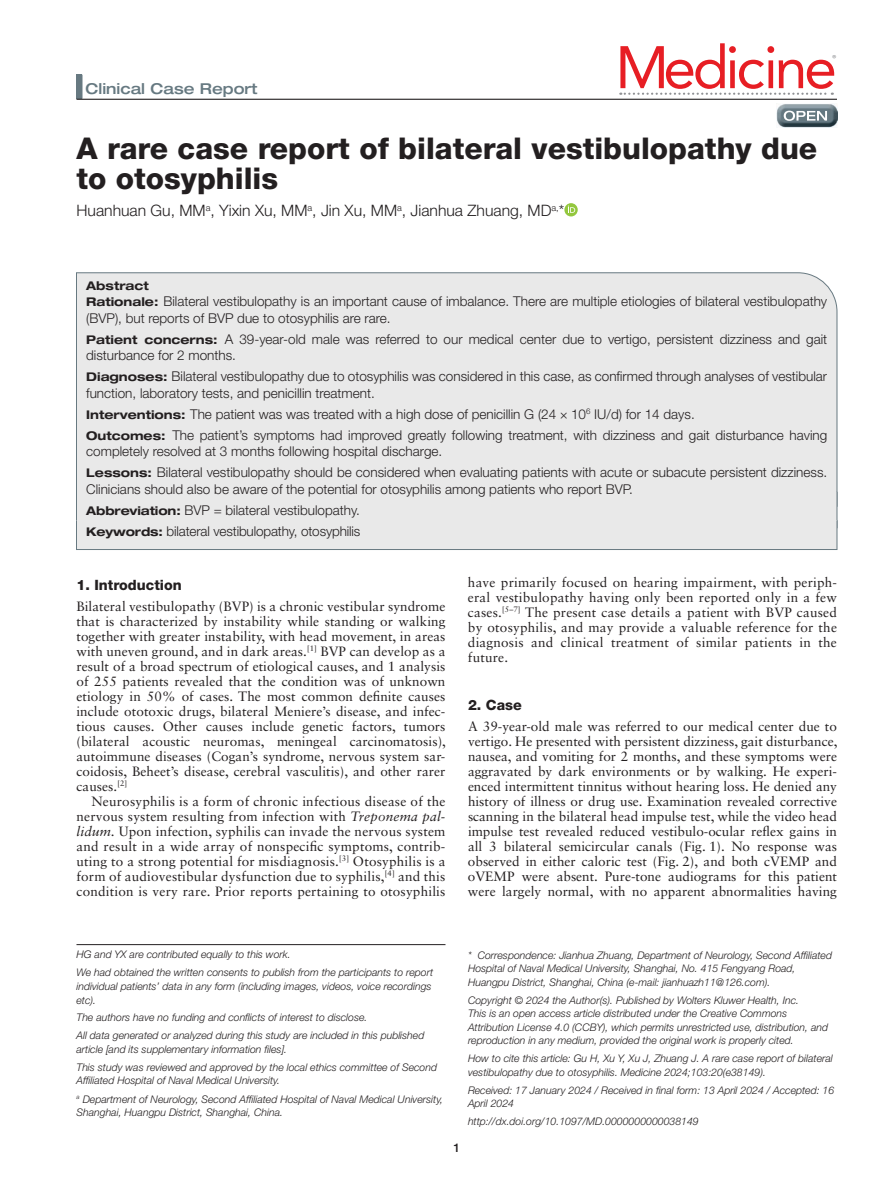
<style>
.page{position:relative;width:891px;height:1188px;background:#fff}
.page>*{position:absolute;margin:0;border:0;box-sizing:border-box;transform-origin:0 0}
.t1{font:59.4px "Avenir";letter-spacing:-.06em;color:#e71e24}
.t2{font:800 30px/30px "Helvetica Neue LT Std";color:#231f20}
.t3{font:300 15.75px "Helvetica Neue LT Std";color:#231f20}
.t4{font:500 expanded 15px "Helvetica Neue LT Std";color:#667981}
.t5{font:800 14.25px "Helvetica Neue LT Std";color:#231f20}
.t6{font:13.5px/15px "Sabon LT Std";letter-spacing:.01em;color:#231f20;text-align:justify}
.t7{font:300 13.5px/21px "Helvetica Neue LT Std";color:#231f20}
.t8{font:700 expanded 12px "Helvetica Neue LT Std";color:#231f20}
.t9{font:500 12px "Helvetica Neue LT Std";color:#231f20}
.t10{font:italic 300 10.5px/13.5px "Helvetica Neue LT Std";color:#231f20}
.t11{font:500 10.35px "Akzidenz Grotesk BE";color:#909295}
.s1{font-weight:700;font-stretch:expanded;font-size:12px}
.s2{font-style:italic}
</style>
<div class="page">
<div style="left:76px;top:74px;width:6px;height:25px;background:#677981"></div>
<hr style="left:76px;top:99px;width:761px;height:1px;background:#231f20">
<img style="left:776px;top:104px;width:61px;height:24px">
<svg style="left:784px;top:111px;width:43px;height:10px"></svg>
<svg style="left:620px;top:93px;width:213px;height:2px"></svg>
<div style="left:76px;top:272px;width:762px;height:236px;background:#e9e9e9"></div>
<div style="left:76px;top:492px;width:761px;height:37px;background:#e9e9e9"></div>
<div style="left:76px;top:520px;width:761px;height:30px;background:#e9e9e9"></div>
<div style="left:76px;top:520px;width:761px;height:30px;border:1px solid #677981"></div>
<svg style="left:564px;top:203px;width:14px;height:13px"></svg>
<svg style="left:568px;top:206px;width:7px;height:7px"></svg>
<hr style="left:76px;top:944px;width:370px;height:1px;background:#231f20">
<p class="t4" style="left:86px;top:80px;width:174px">Clinical Case Report</p>
<h1 class="t1" style="left:615px;top:33px;width:223px">Medicine</h1>
<p class="t11" style="left:832px;top:52px;width:6px">®</p>
<h2 class="t2" style="left:76px;top:134px;width:742px">A rare case report of bilateral vestibulopathy due to otosyphilis</h2>
<p class="t3" style="left:76px;top:201px;width:489px">Huanhuan Gu, MM<sup>a</sup>, Yixin Xu, MM<sup>a</sup>, Jin Xu, MM<sup>a</sup>, Jianhua Zhuang, MD<sup>a,</sup>*</p>
<p class="t8" style="left:86px;top:278px;width:64px">Abstract</p>
<p class="t7" style="left:86px;top:293px;width:742px;line-height:16.5px"><span class="s1">Rationale:</span> Bilateral vestibulopathy is an important cause of imbalance. There are multiple etiologies of bilateral vestibulopathy (BVP), but reports of BVP due to otosyphilis are rare.</p>
<p class="t7" style="left:86px;top:331px;width:743px;line-height:16.5px"><span class="s1">Patient concerns:</span> A 39-year-old male was referred to our medical center due to vertigo, persistent dizziness and gait disturbance for 2 months.</p>
<p class="t7" style="left:86px;top:368px;width:742px;line-height:16.5px"><span class="s1">Diagnoses:</span> Bilateral vestibulopathy due to otosyphilis was considered in this case, as confirmed through analyses of vestibular function, laboratory tests, and penicillin treatment.</p>
<p class="t7" style="left:86px;top:403px;width:743px"><span class="s1">Interventions:</span> The patient was was treated with a high dose of penicillin G (24 × 10<sup>6</sup> IU/d) for 14 days.<br><span class="s1">Outcomes:</span> The patient’s symptoms had improved greatly following treatment, with dizziness and gait disturbance having</p>
<p class="t7" style="left:86px;top:441px;width:743px">completely resolved at 3 months following hospital discharge.<br><span class="s1">Lessons:</span> Bilateral vestibulopathy should be considered when evaluating patients with acute or subacute persistent dizziness.</p>
<p class="t7" style="left:86px;top:478px;width:548px">Clinicians should also be aware of the potential for otosyphilis among patients who report BVP.<br><span class="s1">Abbreviation:</span> BVP = bilateral vestibulopathy.<br><span class="s1">Keywords:</span> bilateral vestibulopathy, otosyphilis</p>
<p class="t5" style="left:76px;top:576px;width:107px">1. Introduction</p>
<p class="t6" style="left:76px;top:599px;width:371px">Bilateral vestibulopathy (BVP) is a chronic vestibular syndrome that is characterized by instability while standing or walking together with greater instability, with head movement, in areas with uneven ground, and in dark areas.<sup>[1]</sup> BVP can develop as a result of a broad spectrum of etiological causes, and 1 analysis of 255 patients revealed that the condition was of unknown etiology in 50% of cases. The most common definite causes include ototoxic drugs, bilateral Meniere’s disease, and infec&shy;tious causes. Other causes include genetic factors, tumors (bilateral acoustic neuromas, meningeal carcinomatosis), autoimmune diseases (Cogan’s syndrome, nervous system sar&shy;coidosis, Beheet’s disease, cerebral vasculitis), and other rarer causes.<sup>[2]</sup></p>
<p class="t6" style="left:76px;top:794px;width:371px;text-indent:15px">Neurosyphilis is a form of chronic infectious disease of the nervous system resulting from infection with <span class="s2">Treponema pal&shy;lidum.</span> Upon infection, syphilis can invade the nervous system and result in a wide array of nonspecific symptoms, contrib&shy;uting to a strong potential for misdiagnosis.<sup>[3]</sup> Otosyphilis is a form of audiovestibular dysfunction due to syphilis,<sup>[4]</sup> and this condition is very rare. Prior reports pertaining to otosyphilis</p>
<p class="t6" style="left:468px;top:575px;width:371px">have primarily focused on hearing impairment, with periph&shy;eral vestibulopathy having only been reported only in a few cases.<sup>[5–7]</sup> The present case details a patient with BVP caused by otosyphilis, and may provide a valuable reference for the diagnosis and clinical treatment of similar patients in the future.</p>
<p class="t5" style="left:468px;top:696px;width:55px">2. Case</p>
<p class="t6" style="left:468px;top:719px;width:371px">A 39-year-old male was referred to our medical center due to vertigo. He presented with persistent dizziness, gait disturbance, nausea, and vomiting for 2 months, and these symptoms were aggravated by dark environments or by walking. He experi&shy;enced intermittent tinnitus without hearing loss. He denied any history of illness or drug use. Examination revealed corrective scanning in the bilateral head impulse test, while the video head impulse test revealed reduced vestibulo-ocular reflex gains in all 3 bilateral semicircular canals (Fig. 1). No response was observed in either caloric test (Fig. 2), and both cVEMP and oVEMP were absent. Pure-tone audiograms for this patient were largely normal, with no apparent abnormalities having</p>
<p class="t10" style="left:76px;top:946px;width:358px;line-height:18px">HG and YX are contributed equally to this work.<br>We had obtained the written consents to publish from the participants to report</p>
<p class="t10" style="left:76px;top:979px;width:357px">individual patients’ data in any form (including images, videos, voice recordings etc).</p>
<p class="t10" style="left:76px;top:1009px;width:349px;line-height:18px">The authors have no funding and conflicts of interest to disclose.<br>All data generated or analyzed during this study are included in this published</p>
<p class="t10" style="left:76px;top:1040px;width:362px;line-height:18px">article [and its supplementary information files].<br>This study was reviewed and approved by the local ethics committee of Second</p>
<p class="t10" style="left:76px;top:1072px;width:368px;line-height:18px">Affiliated Hospital of Naval Medical University.<br><sup>a</sup> Department of Neurology, Second Affiliated Hospital of Naval Medical University,</p>
<p class="t10" style="left:77px;top:1105px;width:208px">Shanghai, Huangpu District, Shanghai, China.</p>
<p class="t9" style="left:453px;top:1140px;width:8px">1</p>
<p class="t10" style="left:468px;top:948px;width:366px">* Correspondence: Jianhua Zhuang, Department of Neurology, Second Affiliated<br>Hospital of Naval Medical University, Shanghai, No. 415 Fengyang Road,<br>Huangpu District, Shanghai, China (e-mail: jianhuazh11@126.com).</p>
<p class="t10" style="left:468px;top:993px;width:362px">Copyright © 2024 the Author(s). Published by Wolters Kluwer Health, Inc.<br>This is an open access article distributed under the Creative Commons Attribution License 4.0 (CCBY), which permits unrestricted use, distribution, and reproduction in any medium, provided the original work is properly cited.</p>
<p class="t10" style="left:468px;top:1051px;width:366px">How to cite this article: Gu H, Xu Y, Xu J, Zhuang J. A rare case report of bilateral vestibulopathy due to otosyphilis. Medicine 2024;103:20(e38149).</p>
<p class="t10" style="left:468px;top:1083px;width:368px">Received: 17 January 2024 / Received in final form: 13 April 2024 / Accepted: 16<br>April 2024</p>
<p class="t10" style="left:468px;top:1114px;width:232px">http://dx.doi.org/10.1097/MD.0000000000038149</p>
</div>
